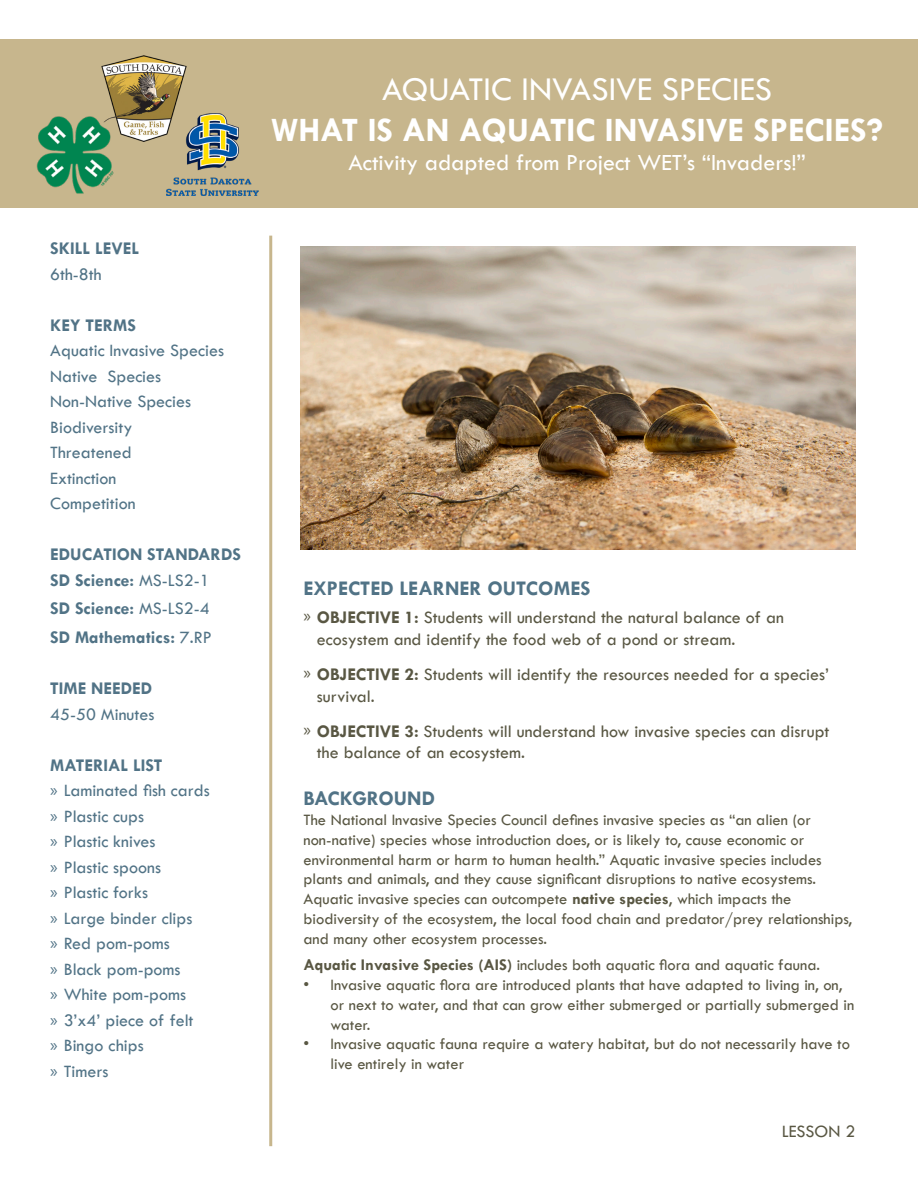
<style>
.page{position:relative;width:918px;height:1188px;background:#fff}
.page>*{position:absolute;margin:0;border:0;box-sizing:border-box;transform-origin:0 0}
.t1{font:700 34.5px "Tw Cen";color:#fff}
.t2{font:34.5px "Tw Cen";color:#fff}
.t3{font:24px "Tw Cen";color:#fff}
.t4{font:700 21px "Tw Cen";color:#517386}
.t5{font:18px "Tw Cen";color:#517386}
.t6{font:18px/21.6px "Tw Cen";color:#595743}
.t7{font:700 18px "Tw Cen";color:#517386}
.t8{font:16.5px/19.8px "Tw Cen";color:#595743}
.s1{font-weight:400}
.s2{font-family:"Myriad Pro"}
.s3{font-weight:700}
</style>
<div class="page">
<div style="left:0;top:39px;width:918px;height:168px;background:#c7b68d"></div>
<img style="left:167px;top:114px;width:92px;height:81px">
<img style="left:36px;top:116px;width:78px;height:78px">
<img style="left:102px;top:56px;width:84px;height:86px">
<hr style="left:269px;top:236px;width:3px;height:910px;background:#c7b68d">
<img style="left:300px;top:246px;width:555px;height:304px">
<p class="t7" style="left:50px;top:238px;width:90px">SKILL LEVEL</p>
<p class="t5" style="left:50px;top:263px;width:53px">6th-8th</p>
<p class="t7" style="left:50px;top:314px;width:87px">KEY TERMS</p>
<p class="t5" style="left:50px;top:340px;width:175px">Aquatic Invasive Species</p>
<p class="t5" style="left:50px;top:365px;width:113px">Native Species</p>
<p class="t5" style="left:50px;top:391px;width:142px">Non-Native Species</p>
<p class="t5" style="left:50px;top:416px;width:84px">Biodiversity</p>
<p class="t5" style="left:50px;top:442px;width:83px">Threatened</p>
<p class="t5" style="left:50px;top:467px;width:68px">Extinction</p>
<p class="t5" style="left:50px;top:493px;width:87px">Competition</p>
<p class="t7" style="left:50px;top:544px;width:192px">EDUCATION STANDARDS</p>
<p class="t7" style="left:50px;top:569px;width:161px">SD Science: <span class="s1">MS-LS2-1</span></p>
<p class="t7" style="left:50px;top:598px;width:161px">SD Science: <span class="s1">MS-LS2-4</span></p>
<p class="t7" style="left:50px;top:627px;width:163px">SD Mathematics: <span class="s1">7.RP</span></p>
<p class="t7" style="left:50px;top:678px;width:104px">TIME NEEDED</p>
<p class="t5" style="left:50px;top:703px;width:106px">45-50 Minutes</p>
<p class="t7" style="left:50px;top:754px;width:114px">MATERIAL LIST</p>
<p class="t5" style="left:50px;top:780px;width:161px"><span class="s2">»</span> Laminated fish cards</p>
<p class="t5" style="left:50px;top:805px;width:95px"><span class="s2">»</span> Plastic cups</p>
<p class="t5" style="left:50px;top:831px;width:107px"><span class="s2">»</span> Plastic knives</p>
<p class="t5" style="left:50px;top:856px;width:112px"><span class="s2">»</span> Plastic spoons</p>
<p class="t5" style="left:50px;top:882px;width:99px"><span class="s2">»</span> Plastic forks</p>
<p class="t5" style="left:50px;top:907px;width:144px"><span class="s2">»</span> Large binder clips</p>
<p class="t5" style="left:50px;top:933px;width:121px"><span class="s2">»</span> Red pom-poms</p>
<p class="t5" style="left:50px;top:958px;width:132px"><span class="s2">»</span> Black pom-poms</p>
<p class="t5" style="left:50px;top:984px;width:138px"><span class="s2">»</span> White pom-poms</p>
<p class="t5" style="left:50px;top:1009px;width:145px"><span class="s2">»</span> 3’x4’ piece of felt</p>
<p class="t5" style="left:50px;top:1035px;width:95px"><span class="s2">»</span> Bingo chips</p>
<p class="t5" style="left:50px;top:1060px;width:60px"><span class="s2">»</span> Timers</p>
<p class="t2" style="left:382px;top:68px;width:391px">AQUATIC INVASIVE SPECIES</p>
<p class="t1" style="left:271px;top:110px;width:614px">WHAT IS AN AQUATIC INVASIVE SPECIES?</p>
<p class="t3" style="left:348px;top:148px;width:459px">Activity adapted from Project WET’s “Invaders!”</p>
<p class="t4" style="left:303px;top:576px;width:288px">EXPECTED LEARNER OUTCOMES</p>
<p class="t6" style="left:317px;top:607px;width:469px;text-indent:-14px"><span class="s2">»</span> <span class="s3">OBJECTIVE 1:</span> Students will understand the natural balance of an ecosystem and identify the food web of a pond or stream.</p>
<p class="t6" style="left:317px;top:663px;width:514px;text-indent:-14px"><span class="s2">»</span> <span class="s3">OBJECTIVE 2:</span> Students will identify the resources needed for a species’ survival.</p>
<p class="t6" style="left:317px;top:720px;width:514px;text-indent:-14px"><span class="s2">»</span> <span class="s3">OBJECTIVE 3:</span> Students will understand how invasive species can disrupt the balance of an ecosystem.</p>
<p class="t4" style="left:303px;top:786px;width:133px">BACKGROUND</p>
<p class="t8" style="left:303px;top:810px;width:550px">The National Invasive Species Council defines invasive species as “an alien (or non-native) species whose introduction does, or is likely to, cause economic or environmental harm or harm to human health.” Aquatic invasive species includes plants and animals, and they cause significant disruptions to native ecosystems.<br>Aquatic invasive species can outcompete <span class="s3">native species</span>, which impacts the biodiversity of the ecosystem, the local food chain and predator/prey relationships, and many other ecosystem processes.</p>
<p class="t8" style="left:303px;top:955px;width:518px"><span class="s3">Aquatic Invasive Species (AIS)</span> includes both aquatic flora and aquatic fauna.</p>
<p class="t8" style="left:330px;top:975px;width:525px;text-indent:-27px">• Invasive aquatic flora are introduced plants that have adapted to living in, on, or next to water, and that can grow either submerged or partially submerged in water.</p>
<p class="t8" style="left:330px;top:1034px;width:521px;text-indent:-27px">• Invasive aquatic fauna require a watery habitat, but do not necessarily have to live entirely in water</p>
<p class="t6" style="left:782px;top:1121px;width:75px">LESSON 2</p>
</div>
